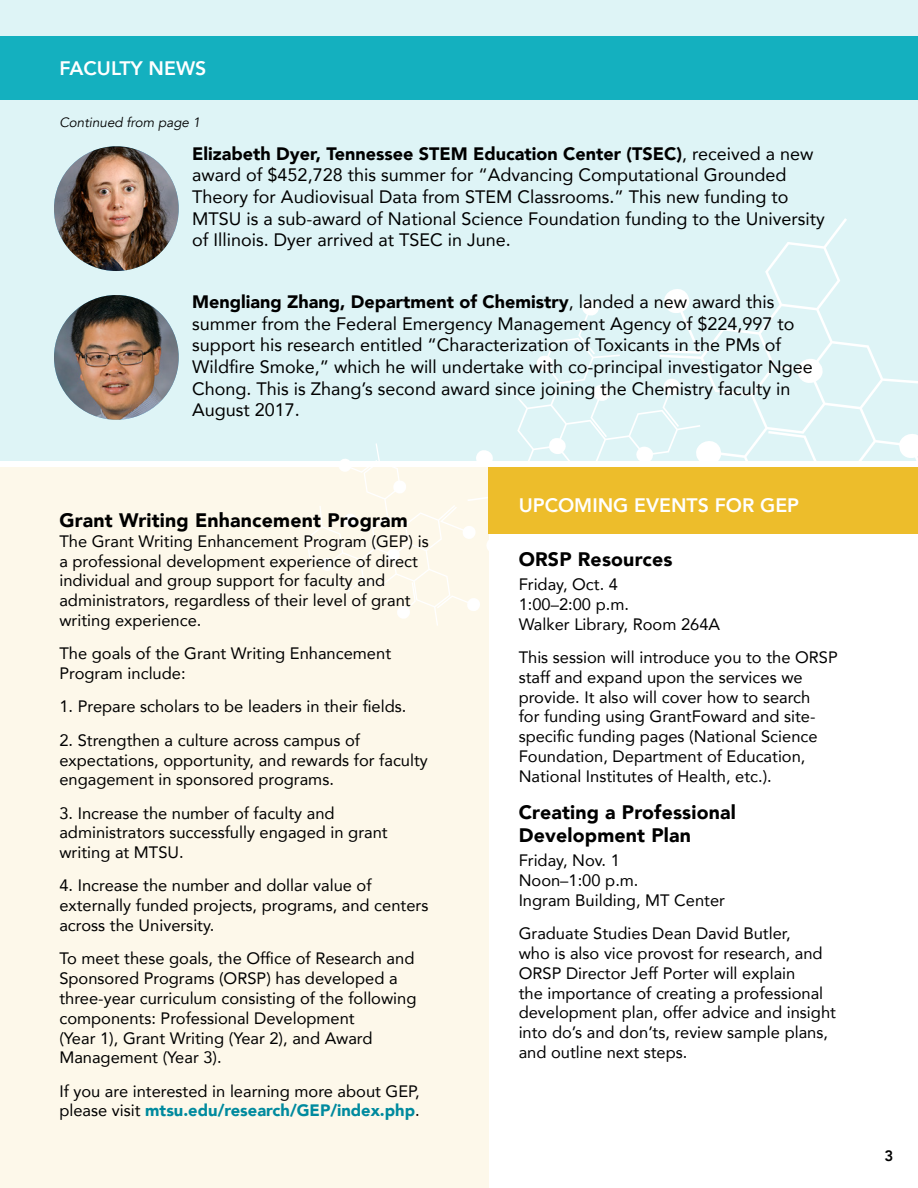
<style>
.page{position:relative;width:918px;height:1188px;background:#fff}
.page>*{position:absolute;margin:0;border:0;box-sizing:border-box;transform-origin:0 0}
.t1{font:900 19.5px/23.4px "Avenir";letter-spacing:.01em;color:#000}
.t2{font:800 19.5px "Avenir";color:#fff}
.t3{font:18px/21.6px "Avenir";color:#000}
.t4{font:16.5px/19.8px "Avenir";color:#000}
.t5{font:800 15px "Avenir";color:#000}
.t6{font:italic 13.5px "Avenir";color:#000}
.s1{font-weight:900}
.s2{font-weight:900;color:#008a9e}
</style>
<div class="page">
<div style="left:0;top:467px;width:489px;height:721px;background:#fdf8ea"></div>
<div style="left:0;top:0;width:918px;height:460px;background:#def4f6"></div>
<svg style="left:765px;top:218px;width:153px;height:316px"></svg>
<svg style="left:306px;top:284px;width:527px;height:342px"></svg>
<div style="left:0;top:36px;width:918px;height:64px;background:#14b0bf"></div>
<img style="left:54px;top:295px;width:125px;height:125px;border-radius:62px">
<div style="left:489px;top:467px;width:429px;height:66px;background:#edbd2b"></div>
<img style="left:54px;top:146px;width:125px;height:125px;border-radius:62px">
<p class="t2" style="left:59px;top:53px;width:148px">FACULTY NEWS</p>
<p class="t6" style="left:59px;top:114px;width:143px">Continued from page 1</p>
<p class="t3" style="left:192px;top:142px;width:634px"><span class="s1">Elizabeth Dyer, Tennessee STEM Education Center (TSEC)</span>, received a new award of $452,728 this summer for “Advancing Computational Grounded Theory for Audiovisual Data from STEM Classrooms.” This new funding to MTSU is a sub-award of National Science Foundation funding to the University of Illinois. Dyer arrived at TSEC in June.</p>
<p class="t3" style="left:192px;top:291px;width:622px"><span class="s1">Mengliang Zhang, Department of Chemistry</span>, landed a new award this summer from the Federal Emergency Management Agency of $224,997 to support his research entitled “Characterization of Toxicants in the PMs of Wildfire Smoke,” which he will undertake with co-principal investigator Ngee Chong. This is Zhang’s second award since joining the Chemistry faculty in August 2017.</p>
<p class="t1" style="left:59px;top:508px;width:350px">Grant Writing Enhancement Program</p>
<p class="t4" style="left:59px;top:531px;width:371px">The Grant Writing Enhancement Program (GEP) is a professional development experience of direct individual and group support for faculty and administrators, regardless of their level of grant writing experience.</p>
<p class="t4" style="left:59px;top:643px;width:333px">The goals of the Grant Writing Enhancement<br>Program include:</p>
<p class="t4" style="left:59px;top:696px;width:348px">1. Prepare scholars to be leaders in their fields.</p>
<p class="t4" style="left:59px;top:730px;width:370px">2. Strengthen a culture across campus of expectations, opportunity, and rewards for faculty engagement in sponsored programs.</p>
<p class="t4" style="left:59px;top:802px;width:330px">3. Increase the number of faculty and administrators successfully engaged in grant writing at MTSU.</p>
<p class="t4" style="left:59px;top:875px;width:371px">4. Increase the number and dollar value of externally funded projects, programs, and centers across the University.</p>
<p class="t4" style="left:59px;top:948px;width:359px">To meet these goals, the Office of Research and Sponsored Programs (ORSP) has developed a three-year curriculum consisting of the following components: Professional Development<br>(Year 1), Grant Writing (Year 2), and Award Management (Year 3).</p>
<p class="t4" style="left:59px;top:1081px;width:362px">If you are interested in learning more about GEP, please visit <span class="s2">mtsu.edu/research/GEP/index.php</span>.</p>
<p class="t2" style="left:519px;top:490px;width:282px">UPCOMING EVENTS FOR GEP</p>
<p class="t1" style="left:519px;top:547px;width:155px">ORSP Resources</p>
<p class="t4" style="left:519px;top:574px;width:203px">Friday, Oct. 4<br>1:00–2:00 p.m.<br>Walker Library, Room 264A</p>
<p class="t4" style="left:519px;top:647px;width:321px">This session will introduce you to the ORSP staff and expand upon the services we provide. It also will cover how to search<br>for funding using GrantFoward and site&shy;specific funding pages (National Science Foundation, Department of Education, National Institutes of Health, etc.).</p>
<p class="t1" style="left:519px;top:800px;width:219px">Creating a Professional<br>Development Plan</p>
<p class="t4" style="left:519px;top:850px;width:208px">Friday, Nov. 1<br>Noon–1:00 p.m.<br>Ingram Building, MT Center</p>
<p class="t4" style="left:519px;top:923px;width:319px">Graduate Studies Dean David Butler,<br>who is also vice provost for research, and ORSP Director Jeff Porter will explain<br>the importance of creating a professional development plan, offer advice and insight into do’s and don’ts, review sample plans, and outline next steps.</p>
<p class="t5" style="left:884px;top:1144px;width:10px">3</p>
</div>
